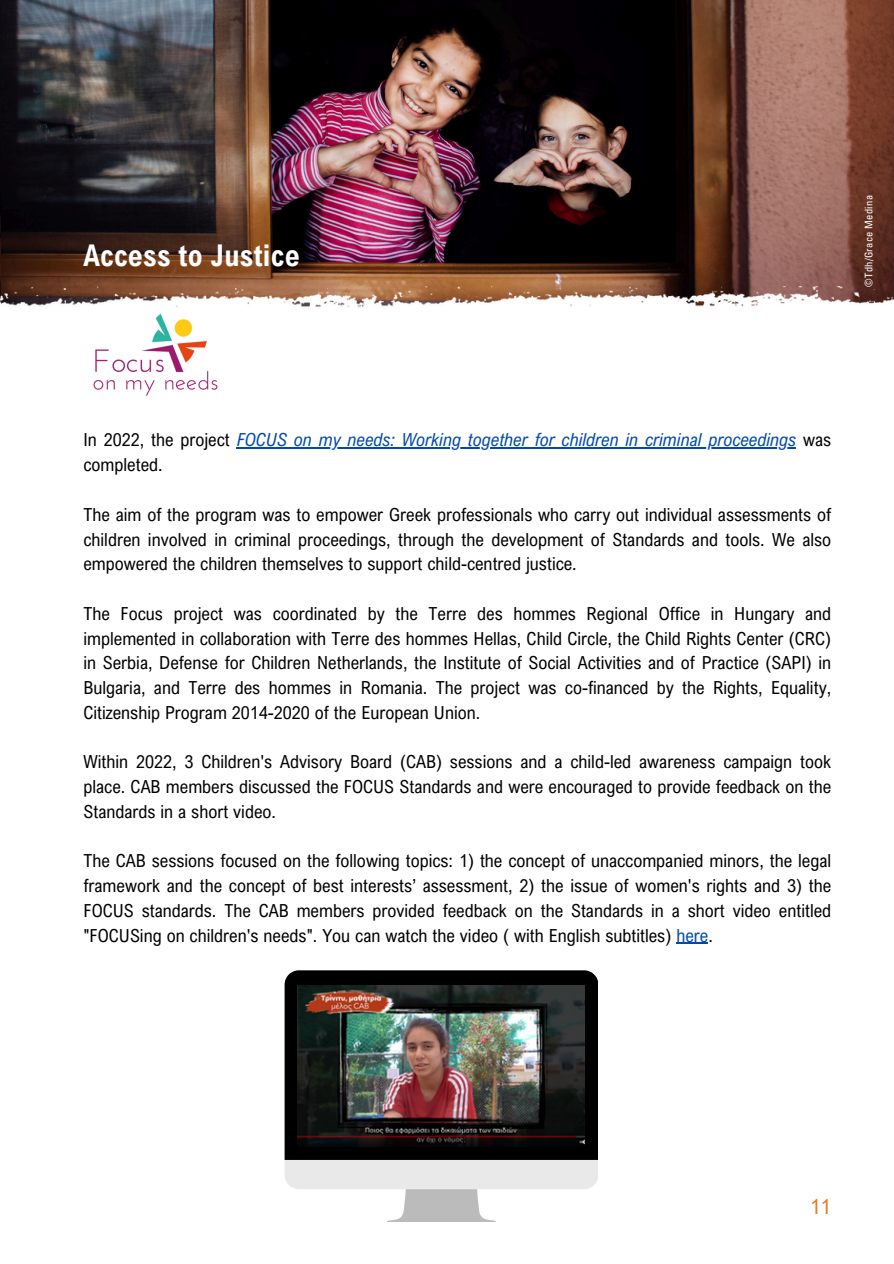
<style>
.page{position:relative;width:894px;height:1264px;background:#fff}
.page>*{position:absolute;margin:0;border:0;box-sizing:border-box;transform-origin:0 0}
.t1{font:700 30px "Arial Nova Cond";letter-spacing:.01em;color:#fff}
.t2{font:21px "Arial Nova Cond";color:#ee7326}
.t3{font:18px/24.8px "Arial Nova Cond";color:#000}
.t4{font:italic 18px "Arial Nova Cond";color:#004aad}
.t5{font:condensed 10.5px "Univers LT Std";letter-spacing:.025em;color:#fff}
.s1{font-style:normal;color:#000}
.s2{color:#004aad}
</style>
<div class="page">
<img style="left:1px;top:0;width:892px;height:286px">
<img style="left:0;top:286px;width:893px;height:21px">
<img style="left:83px;top:303px;width:143px;height:93px">
<svg style="left:284px;top:970px;width:314px;height:189px;fill:#000"></svg>
<svg style="left:284px;top:1159px;width:314px;height:63px"></svg>
<img style="left:298px;top:985px;width:286px;height:161px">
<hr style="left:236px;top:447px;width:560px;height:2px;background:#004aad">
<hr style="left:676px;top:942px;width:32px;height:2px;background:#004aad">
<p class="t1" style="left:83px;top:237px;width:218px">Access to Justice</p>
<p class="t5" style="left:864px;top:286px;width:93px;rotate:-90deg">©Tdh/Grace Medina</p>
<h2 class="t4" style="left:83px;top:429px;width:749px"><span class="s1">In 2022, the project</span> FOCUS on my needs: Working together for children in criminal proceedings <span class="s1">was</span></h2>
<h2 class="t3" style="left:83px;top:452px;width:81px">completed.</h2>
<h2 class="t3" style="left:83px;top:501px;width:749px">The aim of the program was to empower Greek professionals who carry out individual assessments of</h2>
<h2 class="t3" style="left:83px;top:526px;width:749px">children involved in criminal proceedings, through the development of Standards and tools. We also empowered the children themselves to support child-centred justice.</h2>
<h2 class="t3" style="left:83px;top:600px;width:749px">The Focus project was coordinated by the Terre des hommes Regional Office in Hungary and</h2>
<h2 class="t3" style="left:83px;top:625px;width:749px;text-align:justify">implemented in collaboration with Terre des hommes Hellas, Child Circle, the Child Rights Center (CRC) in Serbia, Defense for Children Netherlands, the Institute of Social Activities and of Practice (SAPI) in Bulgaria, and Terre des hommes in Romania. The project was co-financed by the Rights, Equality, Citizenship Program 2014-2020 of the European Union.</h2>
<h2 class="t3" style="left:83px;top:749px;width:749px">Within 2022, 3 Children's Advisory Board (CAB) sessions and a child-led awareness campaign took</h2>
<p class="t3" style="left:83px;top:774px;width:749px">place. CAB members discussed the FOCUS Standards and were encouraged to provide feedback on the<br>Standards in a short video.</p>
<p class="t3" style="left:83px;top:848px;width:749px">The CAB sessions focused on the following topics: 1) the concept of unaccompanied minors, the legal</p>
<p class="t3" style="left:83px;top:873px;width:749px;text-align:justify">framework and the concept of best interests’ assessment, 2) the issue of women's rights and 3) the FOCUS standards. The CAB members provided feedback on the Standards in a short video entitled "FOCUSing on children's needs". You can watch the video ( with English subtitles) <span class="s2">here</span>.</p>
<h1 class="t2" style="left:809px;top:1193px;width:22px">11</h1>
</div>
